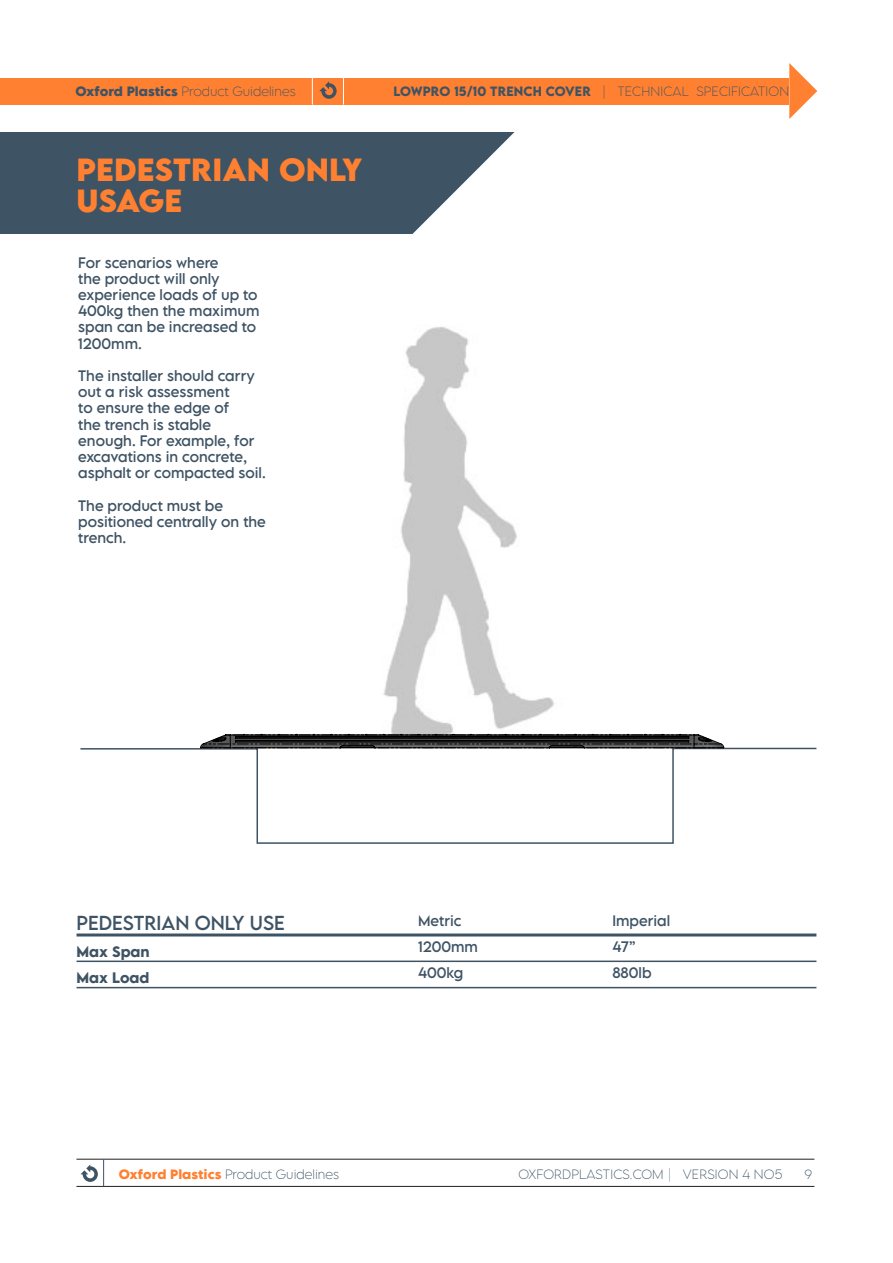
<style>
.page{position:relative;width:893px;height:1263px;background:#fff}
.page>*{position:absolute;margin:0;border:0;box-sizing:border-box;transform-origin:0 0}
.t1{font:700 28.5px/31.5px "LEMONMILK Pro";letter-spacing:.005em;color:#ff8030}
.t2{font:18px "LEMONMILK Pro";color:#3e5364}
.t3{font:13.5px/16.2px "LEMONMILK Pro";color:#3e5364}
.t4{font:600 13.5px/26.2px "LEMONMILK Pro";color:#3e5364}
.t5{font:200 12px "LEMONMILK Pro";letter-spacing:.015em;color:#3e5364}
.s1{font-weight:700}
.s2{font-weight:600}
.s3{font-weight:700;color:#ff8030}
</style>
<div class="page">
<div style="left:0;top:132px;width:653px;height:102px;background:#3e5364"></div>
<svg style="left:412px;top:132px;width:241px;height:102px;fill:#fff"></svg>
<div style="left:0;top:78px;width:789px;height:27px;background:#ff8030"></div>
<svg style="left:789px;top:63px;width:28px;height:56px"></svg>
<svg style="left:312px;top:78px;width:1px;height:27px"></svg>
<svg style="left:343px;top:78px;width:1px;height:27px"></svg>
<svg style="left:319px;top:81px;width:18px;height:18px"></svg>
<hr style="left:76px;top:1159px;width:738px;height:1px;background:#231f20">
<hr style="left:76px;top:1186px;width:738px;height:1px;background:#231f20">
<svg style="left:80px;top:1159px;width:24px;height:27px"></svg>
<svg style="left:80px;top:747px;width:737px;height:97px"></svg>
<hr style="left:77px;top:933px;width:739px;height:3px;background:#3e5364">
<hr style="left:77px;top:960px;width:739px;height:2px;background:#3e5364">
<hr style="left:77px;top:987px;width:739px;height:1px;background:#3e5364">
<img style="left:383px;top:327px;width:171px;height:397px">
<img style="left:190px;top:724px;width:545px;height:34px">
<svg style="left:200px;top:733px;width:524px;height:16px"></svg>
<p class="t5" style="left:75px;top:84px;width:222px"><span class="s1">Oxford Plastics</span> Product Guidelines</p>
<p class="t5" style="left:393px;top:84px;width:397px"><span class="s2">LOWPRO 15/10 TRENCH COVER</span> | TECHNICAL SPECIFICATION</p>
<h1 class="t1" style="left:77px;top:154px;width:287px">PEDESTRIAN ONLY<br>USAGE</h1>
<p class="t3" style="left:78px;top:254px;width:183px">For scenarios where<br>the product will only experience loads of up to<br>400kg then the maximum span can be increased to<br>1200mm.</p>
<p class="t3" style="left:78px;top:368px;width:189px">The installer should carry out a risk assessment<br>to ensure the edge of<br>the trench is stable enough. For example, for excavations in concrete, asphalt or compacted soil.</p>
<p class="t3" style="left:78px;top:497px;width:189px">The product must be positioned centrally on the trench.</p>
<h2 class="t2" style="left:77px;top:911px;width:210px">PEDESTRIAN ONLY USE</h2>
<p class="t4" style="left:77px;top:938px;width:75px">Max Span<br>Max Load</p>
<p class="t3" style="left:418px;top:907px;width:61px;line-height:26.2px">Metric<br>1200mm<br>400kg</p>
<p class="t3" style="left:612px;top:907px;width:59px;line-height:26.2px">Imperial<br>47”<br>880lb</p>
<p class="t5" style="left:119px;top:1166px;width:222px"><span class="s3">Oxford Plastics</span> Product Guidelines</p>
<p class="t5" style="left:518px;top:1166px;width:265px">OXFORDPLASTICS.COM | VERSION 4 NO5</p>
<p class="t5" style="left:804px;top:1166px;width:9px">9</p>
</div>
